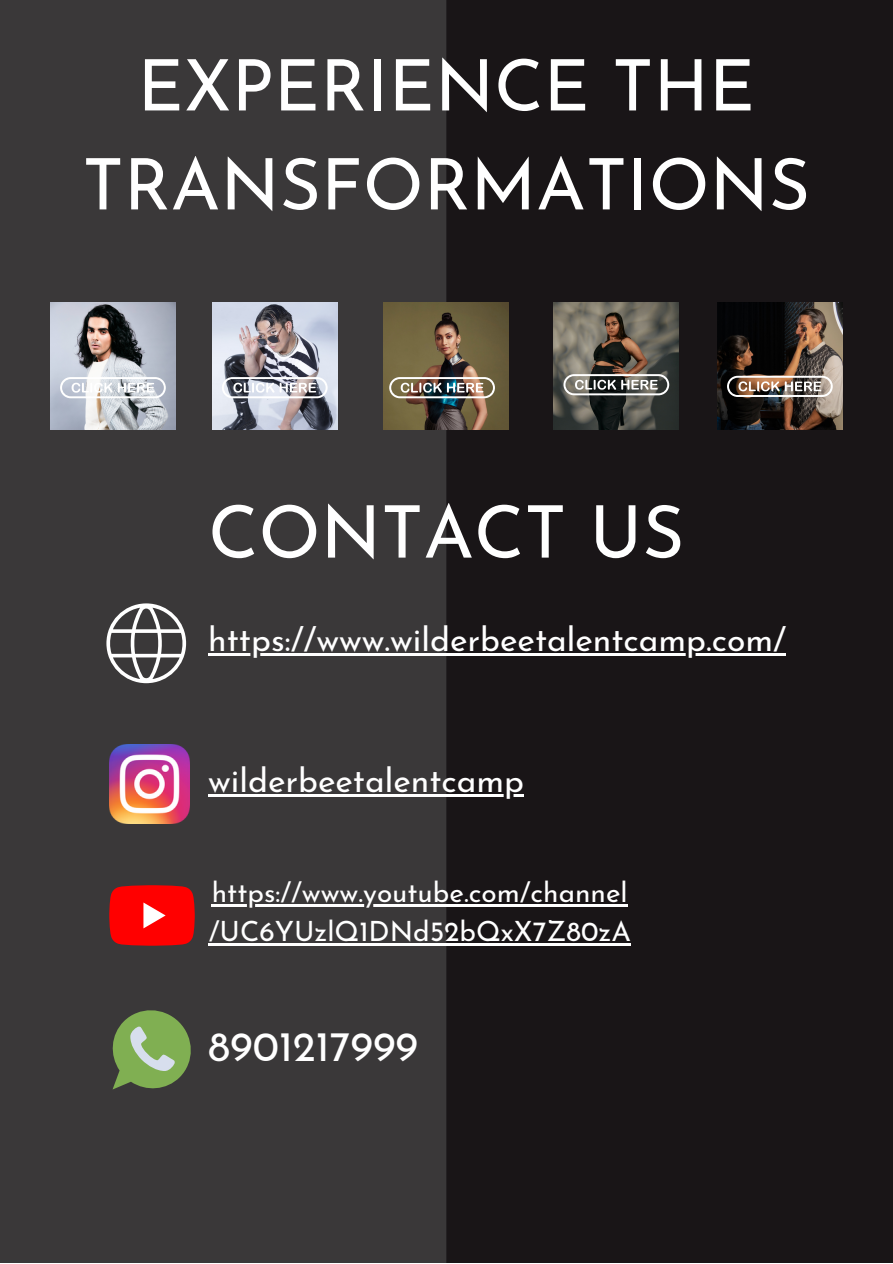
<style>
.page{position:relative;width:893px;height:1264px;background:#fff}
.page>*{position:absolute;margin:0;border:0;box-sizing:border-box;transform-origin:0 0}
.t1{font:72.3px "Josefin Sans";color:#fff}
.t2{font:70.8px/98.9px "Josefin Sans";color:#fff;text-align:center}
.t3{font:42px "Josefin Sans";color:#fff}
.t4{font:33.6px "Josefin Sans";color:#fff}
.t5{font:27.9px/38.8px "Josefin Sans";color:#fff}
</style>
<div class="page">
<div style="left:0;top:0;width:892px;height:1262px;background:#191517"></div>
<div style="left:0;top:0;width:446px;height:1262px;background:#3a3839"></div>
<img style="left:109px;top:744px;width:80px;height:80px">
<svg style="left:109px;top:885px;width:86px;height:60px;background:#f21111"></svg>
<svg style="left:112px;top:1010px;width:79px;height:80px"></svg>
<svg style="left:106px;top:603px;width:80px;height:80px"></svg>
<img style="left:50px;top:302px;width:125px;height:127px">
<svg style="left:60px;top:377px;width:106px;height:21px;background:#d8dce1"></svg>
<hr style="left:208px;top:653px;width:578px;height:2px;background:#fff">
<hr style="left:208px;top:793px;width:316px;height:3px;background:#fff">
<hr style="left:212px;top:904px;width:416px;height:2px;background:#fff">
<hr style="left:209px;top:942px;width:422px;height:3px;background:#fff">
<img style="left:212px;top:302px;width:125px;height:127px">
<svg style="left:222px;top:377px;width:105px;height:21px;background:#b8b9bf"></svg>
<img style="left:717px;top:302px;width:125px;height:127px">
<svg style="left:727px;top:376px;width:105px;height:21px;background:#9e8e82"></svg>
<img style="left:553px;top:302px;width:125px;height:127px">
<svg style="left:563px;top:374px;width:106px;height:21px;background:#858682"></svg>
<img style="left:384px;top:302px;width:124px;height:127px">
<svg style="left:389px;top:377px;width:106px;height:21px;background:#938c80"></svg>
<h2 class="t2" style="left:82px;top:43px;width:729px">EXPERIENCE THE<br>TRANSFORMATIONS</h2>
<h1 class="t1" style="left:208px;top:503px;width:477px">CONTACT US</h1>
<p class="t4" style="left:208px;top:625px;width:579px">https://www.wilderbeetalentcamp.com/</p>
<p class="t4" style="left:208px;top:766px;width:317px">wilderbeetalentcamp</p>
<p class="t5" style="left:209px;top:875px;width:423px">https://www.youtube.com/channel /UC6YUzlQ1DNd52bQxX7Z80zA</p>
<h3 class="t3" style="left:208px;top:1029px;width:211px">8901217999</h3>
</div>
